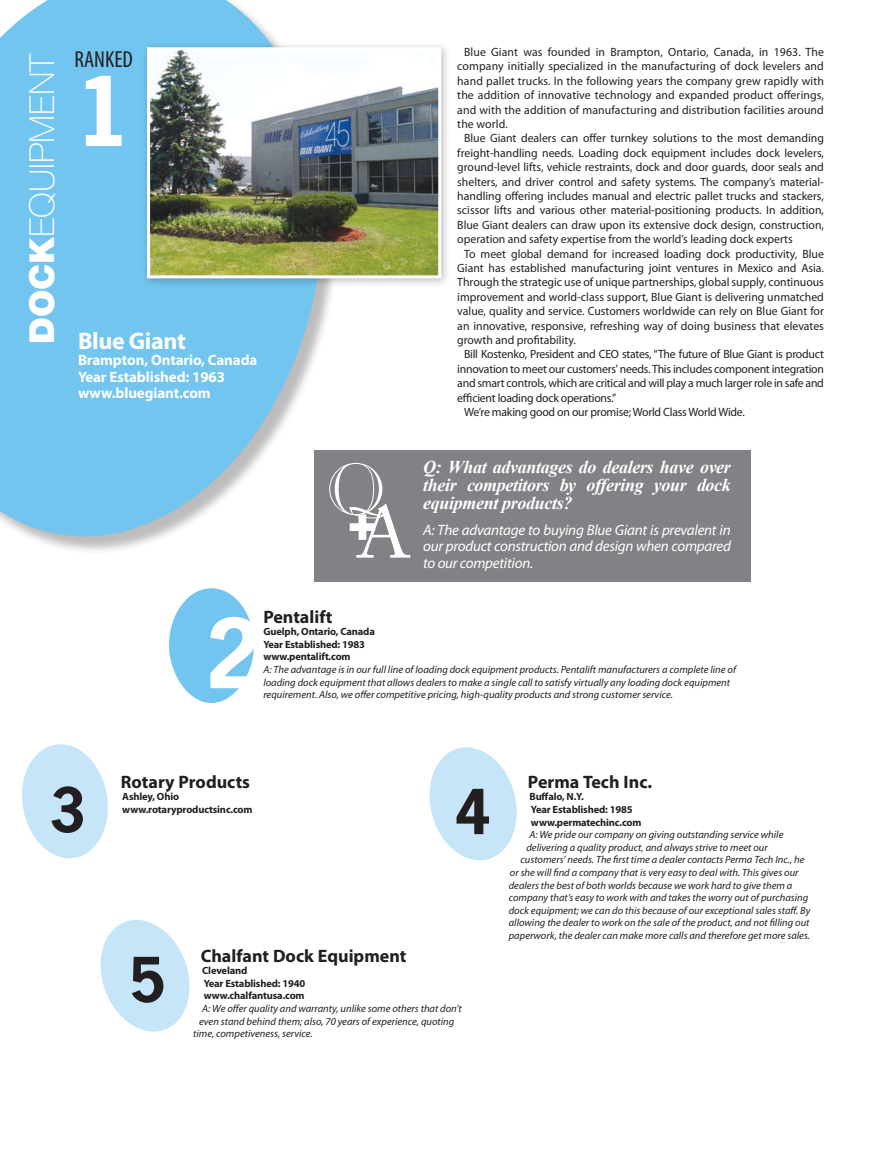
<style>
.page{position:relative;width:878px;height:1175px;background:#fff}
.page>*{position:absolute;margin:0;border:0;box-sizing:border-box;transform-origin:0 0}
.t1{font:700 90.15px "News Gothic Std";color:#fff}
.t2{font:72.6px "Caslon Open Face LT Std";color:#fff}
.t3{font:700 58.2px "News Gothic Std";color:#231f20}
.t4{font:100 34.5px "Helvetica Neue LT Std";color:#fff}
.t5{font:700 24px "Myriad Pro";letter-spacing:-.015em;color:#fff}
.t6{font:condensed 23.25px "Myriad Pro";color:#231f20}
.t7{font:italic 700 18px/18px "Times New Roman";letter-spacing:-.02em;color:#fff;text-align:justify}
.t8{font:700 18px "Myriad Pro";color:#231f20}
.t9{font:italic 15px/16.5px "Myriad Pro";letter-spacing:-.015em;color:#fff;text-align:justify}
.t10{font:700 15px/16.5px "Myriad Pro";letter-spacing:-.01em;color:#fff}
.t11{font:12px "Myriad Pro";color:#231f20}
.t12{font:12px "Myriad Pro";letter-spacing:-.02em;color:#231f20}
.t13{font:italic 10.5px/12.6px "Myriad Pro";color:#231f20}
.t14{font:700 10.5px/12.6px "Myriad Pro";letter-spacing:-.015em;color:#231f20}
.s1{font-weight:900}
.s2{font-family:"Adobe Caslon Pro"}
</style>
<div class="page">
<svg style="left:0;top:0;width:332px;height:551px;background:#8bcdef"></svg>
<div style="left:169px;top:588px;width:85px;height:115px;background:#71c5ef;border-radius:50%"></div>
<svg style="left:429px;top:747px;width:88px;height:114px"></svg>
<svg style="left:100px;top:920px;width:90px;height:112px"></svg>
<svg style="left:22px;top:744px;width:86px;height:115px"></svg>
<div style="left:141px;top:41px;width:310px;height:247px;background:#231f20;opacity:.3"></div>
<img style="left:151px;top:51px;width:286px;height:223px">
<div style="left:147px;top:47px;width:294px;height:231px;border:3px solid #fff"></div>
<div style="left:314px;top:450px;width:436px;height:131px;background:#808285"></div>
<h3 class="t4" style="left:22px;top:344px;width:293px;rotate:-90deg"><span class="s1">DOCK</span>EQUIPMENT</h3>
<h3 class="t6" style="left:74px;top:46px;width:60px">RANKED</h3>
<h1 class="t1" style="left:76px;top:52px;width:58px">1</h1>
<h3 class="t6" style="left:100px;top:50px;width:60px">RANKED</h3>
<h1 class="t1" style="left:101px;top:56px;width:58px">1</h1>
<h3 class="t5" style="left:78px;top:325px;width:109px">Blue Giant</h3>
<p class="t10" style="left:78px;top:351px;width:181px">Brampton, Ontario, Canada<br>Year Established: 1963 www.bluegiant.com</p>
<p class="t11" style="left:464px;top:44px;width:361px">Blue Giant was founded in Brampton, Ontario, Canada, in 1963. The</p>
<p class="t11" style="left:457px;top:59px;width:368px">company initially specialized in the manufacturing of dock levelers and</p>
<p class="t11" style="left:457px;top:73px;width:368px">hand pallet trucks. In the following years the company grew rapidly with</p>
<p class="t11" style="left:457px;top:88px;width:368px">the addition of innovative technology and expanded product offerings,</p>
<p class="t11" style="left:457px;top:102px;width:368px">and with the addition of manufacturing and distribution facilities around</p>
<p class="t11" style="left:457px;top:116px;width:52px">the world.</p>
<p class="t11" style="left:464px;top:131px;width:361px">Blue Giant dealers can offer turnkey solutions to the most demanding</p>
<p class="t11" style="left:457px;top:145px;width:368px">freight-handling needs. Loading dock equipment includes dock levelers,</p>
<p class="t11" style="left:457px;top:160px;width:368px">ground-level lifts, vehicle restraints, dock and door guards, door seals and</p>
<p class="t11" style="left:457px;top:174px;width:368px">shelters, and driver control and safety systems. The company’s material-</p>
<p class="t11" style="left:457px;top:188px;width:368px">handling offering includes manual and electric pallet trucks and stackers,</p>
<p class="t11" style="left:457px;top:203px;width:368px">scissor lifts and various other material-positioning products. In addition,</p>
<p class="t11" style="left:457px;top:217px;width:368px">Blue Giant dealers can draw upon its extensive dock design, construction,</p>
<p class="t11" style="left:457px;top:232px;width:337px">operation and safety expertise from the world’s leading dock experts</p>
<p class="t11" style="left:464px;top:246px;width:361px">To meet global demand for increased loading dock productivity, Blue</p>
<p class="t11" style="left:457px;top:260px;width:368px">Giant has established manufacturing joint ventures in Mexico and Asia.</p>
<p class="t11" style="left:457px;top:275px;width:368px">Through the strategic use of unique partnerships, global supply, continuous</p>
<p class="t11" style="left:457px;top:289px;width:368px">improvement and world-class support, Blue Giant is delivering unmatched</p>
<p class="t11" style="left:457px;top:304px;width:368px">value, quality and service. Customers worldwide can rely on Blue Giant for</p>
<p class="t11" style="left:457px;top:318px;width:368px">an innovative, responsive, refreshing way of doing business that elevates</p>
<p class="t11" style="left:457px;top:332px;width:120px">growth and profitability.</p>
<p class="t12" style="left:464px;top:347px;width:361px">Bill Kostenko, President and CEO states, “The future of Blue Giant is product</p>
<p class="t12" style="left:457px;top:361px;width:368px">innovation to meet our customers' needs. This includes component integration</p>
<p class="t12" style="left:457px;top:376px;width:368px">and smart controls, which are critical and will play a much larger role in safe and</p>
<p class="t12" style="left:457px;top:390px;width:160px">efficient loading dock operations.”</p>
<p class="t12" style="left:464px;top:404px;width:282px">We’re making good on our promise; World Class World Wide.</p>
<h2 class="t2" style="left:325px;top:447px;width:86px">Q<sub>+</sub> <span class="s2">A</span></h2>
<h3 class="t7" style="left:423px;top:457px;width:309px">Q: What advantages do dealers have over their competitors by offering your dock equipment products?</h3>
<p class="t9" style="left:423px;top:521px;width:309px">A: The advantage to buying Blue Giant is prevalent in our product construction and design when compared to our competition.</p>
<h3 class="t8" style="left:263px;top:605px;width:70px">Pentalift</h3>
<p class="t14" style="left:263px;top:625px;width:113px">Guelph, Ontario, Canada<br>Year Established: 1983 www.pentalift.com</p>
<p class="t13" style="left:263px;top:663px;width:474px">A: The advantage is in our full line of loading dock equipment products. Pentalift manufacturers a complete line of loading dock equipment that allows dealers to make a single call to satisfy virtually any loading dock equipment requirement. Also, we offer competitive pricing, high-quality products and strong customer service.</p>
<h1 class="t1" style="left:205px;top:594px;width:58px">2</h1>
<h3 class="t3" style="left:49px;top:771px;width:38px">3</h3>
<h3 class="t8" style="left:121px;top:770px;width:131px">Rotary Products</h3>
<p class="t14" style="left:122px;top:790px;width:132px">Ashley, Ohio www.rotaryproductsinc.com</p>
<h3 class="t3" style="left:454px;top:773px;width:38px">4</h3>
<h3 class="t3" style="left:129px;top:941px;width:38px">5</h3>
<h3 class="t8" style="left:201px;top:943px;width:207px">Chalfant Dock Equipment</h3>
<p class="t14" style="left:202px;top:964px;width:105px">Cleveland<br>Year Established: 1940 www.chalfantusa.com</p>
<p class="t13" style="left:202px;top:1002px;width:261px">A: We offer quality and warranty, unlike some others that don’t</p>
<p class="t13" style="left:199px;top:1014px;width:257px">even stand behind them; also, 70 years of experience, quoting</p>
<p class="t13" style="left:193px;top:1027px;width:121px">time, competiveness, service.</p>
<h3 class="t8" style="left:528px;top:770px;width:125px">Perma Tech Inc.</h3>
<p class="t14" style="left:529px;top:790px;width:113px">Buffalo, N.Y.<br>Year Established: 1985 www.permatechinc.com</p>
<p class="t13" style="left:529px;top:828px;width:255px">A: We pride our company on giving outstanding service while</p>
<p class="t13" style="left:526px;top:841px;width:243px">delivering a quality product, and always strive to meet our</p>
<p class="t13" style="left:520px;top:853px;width:285px">customers’ needs. The first time a dealer contacts Perma Tech Inc., he</p>
<p class="t13" style="left:510px;top:866px;width:290px">or she will find a company that is very easy to deal with. This gives our</p>
<p class="t13" style="left:509px;top:878px;width:285px">dealers the best of both worlds because we work hard to give them a</p>
<p class="t13" style="left:509px;top:891px;width:301px">company that’s easy to work with and takes the worry out of purchasing</p>
<p class="t13" style="left:509px;top:904px;width:303px">dock equipment; we can do this because of our exceptional sales staff. By</p>
<p class="t13" style="left:509px;top:916px;width:302px">allowing the dealer to work on the sale of the product, and not filling out</p>
<p class="t13" style="left:509px;top:929px;width:303px">paperwork, the dealer can make more calls and therefore get more sales.</p>
</div>
